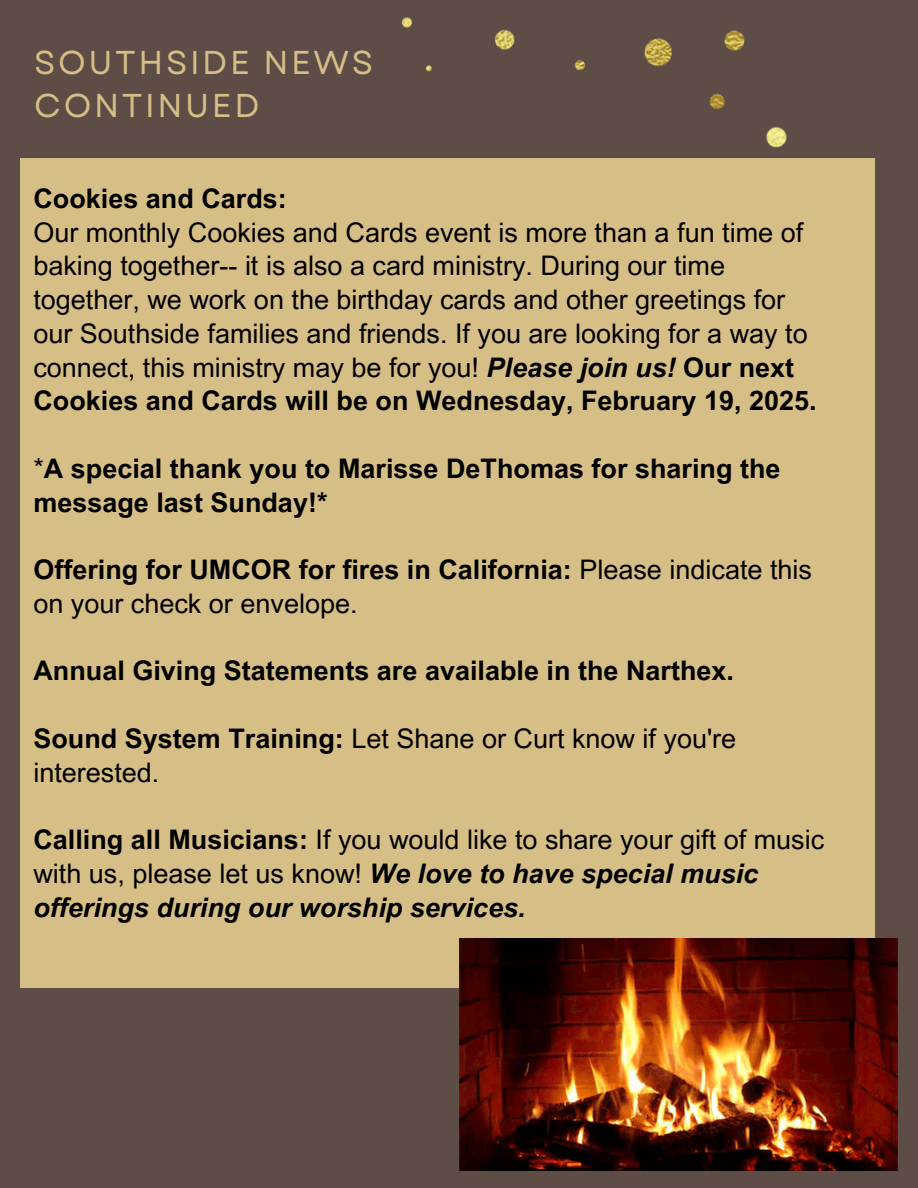
<style>
.page{position:relative;width:918px;height:1188px;background:#5d4d46}
.page>*{position:absolute;margin:0;border:0;box-sizing:border-box;transform-origin:0 0}
.t1{font:33px/42.8px "Garet";letter-spacing:.08em;color:#d6be87}
.t2{font:27px/33.8px "Arial MT Pro";color:#000}
.t3{font:700 27px/33.8px "Arial MT Pro";color:#000}
.s1{font-weight:700;font-style:italic}
.s2{font-weight:700}
.s3{font-weight:400}
</style>
<div class="page">
<img style="left:320px;top:17px;width:435px;height:142px">
<div style="left:20px;top:159px;width:855px;height:829px;background:#d6be87"></div>
<img style="left:459px;top:938px;width:439px;height:232px">
<p class="t1" style="left:34px;top:41px;width:341px">SOUTHSIDE NEWS<br>CONTINUED</p>
<p class="t3" style="left:33px;top:185px;width:255px">Cookies and Cards:</p>
<p class="t2" style="left:33px;top:219px;width:785px">Our monthly Cookies and Cards event is more than a fun time of baking together-- it is also a card ministry. During our time together, we work on the birthday cards and other greetings for our Southside families and friends. If you are looking for a way to connect, this ministry may be for you! <span class="s1">Please join us!</span> <span class="s2">Our next Cookies and Cards will be on Wednesday, February 19, 2025.</span></p>
<h1 class="t3" style="left:33px;top:455px;width:749px"><span class="s3">*</span>A special thank you to Marisse DeThomas for sharing the message last Sunday!*</h1>
<p class="t2" style="left:33px;top:556px;width:780px"><span class="s2">Offering for UMCOR for fires in California:</span> Please indicate this on your check or envelope.</p>
<p class="t3" style="left:33px;top:657px;width:702px">Annual Giving Statements are available in the Narthex.</p>
<p class="t2" style="left:33px;top:725px;width:704px"><span class="s2">Sound System Training:</span> Let Shane or Curt know if you're interested.</p>
<p class="t2" style="left:33px;top:826px;width:792px"><span class="s2">Calling all Musicians:</span> If you would like to share your gift of music with us, please let us know! <span class="s1">We love to have special music offerings during our worship services.</span></p>
</div>
